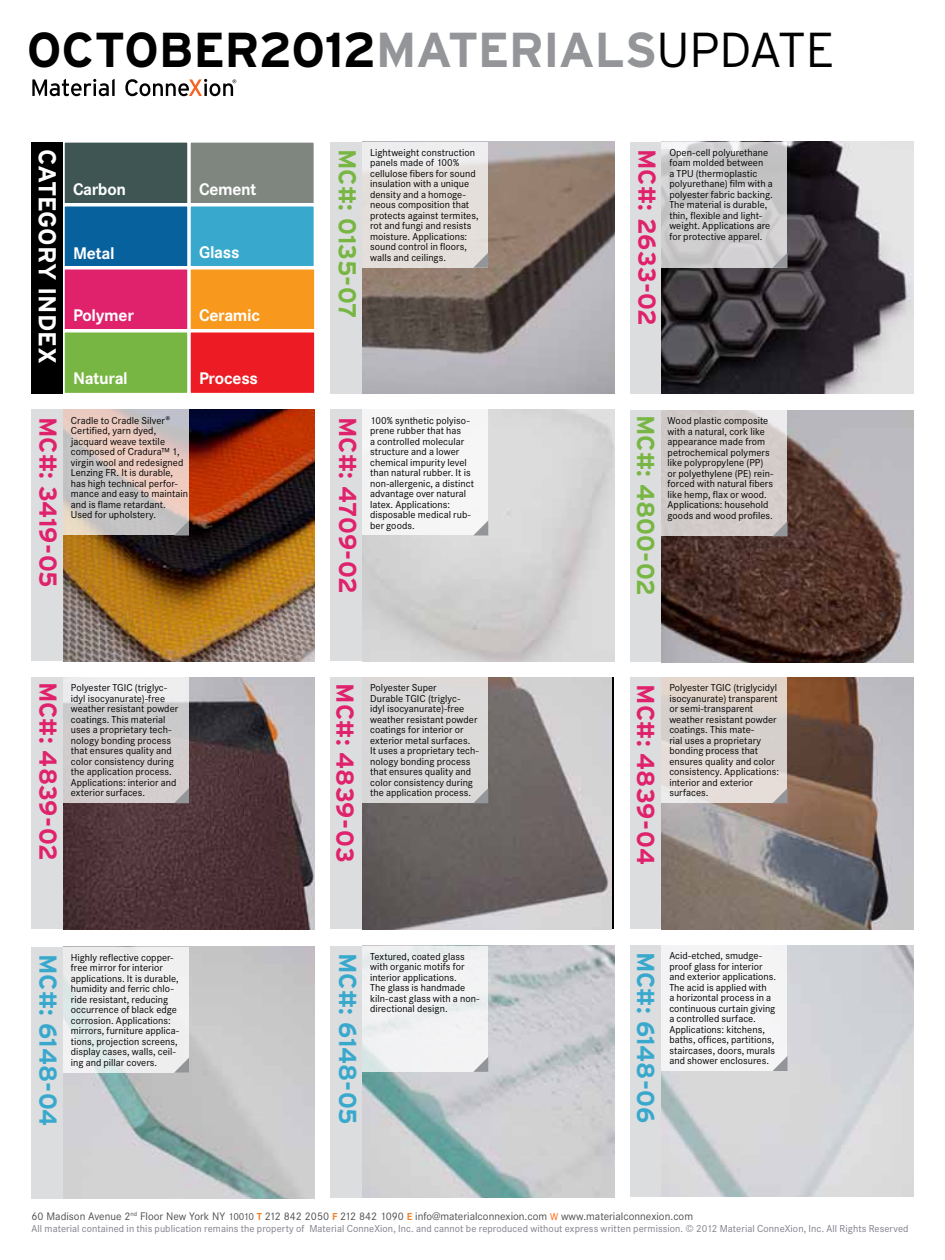
<style>
.page{position:relative;width:945px;height:1260px;background:#fff}
.page>*{position:absolute;margin:0;border:0;box-sizing:border-box;transform-origin:0 0}
.t1{font:700 49px "Interstate";letter-spacing:-.015em;color:#000}
.t2{font:700 24.5px "Interstate";color:#e0226d}
.t3{font:700 24.5px "Interstate";color:#38a9cd}
.t4{font:700 24.5px "Interstate";color:#78b643}
.t5{font:700 24.5px "Interstate";letter-spacing:-.01em;color:#fff}
.t6{font:700 17.5px "Corporate S";letter-spacing:-.02em;color:#fff}
.t7{font:11.38px "Corporate S";color:#4d4d4f}
.t8{font:10.5px/10.5px "Corporate S";color:#000}
.t9{font:10.5px "Corporate S";letter-spacing:.005em;color:#7f7d8a}
.s1{color:#939598}
.s2{font-weight:300}
.s3{font-size:10.5px}
.s4{font-weight:700;font-size:10.5px;color:#f58025}
.s5{font-size:10.5px;color:#ff6309}
</style>
<div class="page">
<svg style="left:32px;top:79px;width:83px;height:17px"></svg>
<svg style="left:125px;top:79px;width:111px;height:17px"></svg>
<div style="left:32px;top:142px;width:31px;height:252px;background:#000"></div>
<div style="left:63px;top:141px;width:126px;height:64px;background:#3e5554;border:2px solid #fff"></div>
<div style="left:63px;top:268px;width:126px;height:63px;background:#e0226d;border:2px solid #fff"></div>
<div style="left:189px;top:268px;width:127px;height:63px;background:#f8991d;border:2px solid #fff"></div>
<div style="left:189px;top:141px;width:126px;height:64px;background:#7f8680;border:2px solid #fff"></div>
<div style="left:63px;top:205px;width:126px;height:63px;background:#07619d;border:2px solid #fff"></div>
<div style="left:189px;top:205px;width:126px;height:63px;background:#38a9cd;border:2px solid #fff"></div>
<div style="left:63px;top:331px;width:126px;height:64px;background:#78b643;border:2px solid #fff"></div>
<div style="left:189px;top:331px;width:127px;height:64px;background:#ed1c24;border:2px solid #fff"></div>
<div style="left:630px;top:945px;width:32px;height:252px;background:#dcddde"></div>
<div style="left:331px;top:946px;width:31px;height:252px;background:#dcddde"></div>
<div style="left:32px;top:947px;width:31px;height:252px;background:#dcddde"></div>
<div style="left:630px;top:677px;width:32px;height:252px;background:#dcddde"></div>
<div style="left:331px;top:677px;width:31px;height:252px;background:#dcddde"></div>
<div style="left:32px;top:677px;width:31px;height:252px;background:#dcddde"></div>
<div style="left:630px;top:410px;width:32px;height:252px;background:#dcddde"></div>
<div style="left:331px;top:410px;width:31px;height:252px;background:#dcddde"></div>
<div style="left:32px;top:410px;width:31px;height:252px;background:#dcddde"></div>
<img style="left:63px;top:947px;width:252px;height:252px">
<img style="left:662px;top:677px;width:252px;height:252px">
<img style="left:362px;top:677px;width:250px;height:252px">
<img style="left:63px;top:410px;width:252px;height:252px">
<img style="left:662px;top:410px;width:251px;height:252px">
<img style="left:63px;top:677px;width:252px;height:252px">
<img style="left:362px;top:946px;width:252px;height:252px">
<img style="left:662px;top:945px;width:252px;height:252px">
<div style="left:662px;top:410px;width:126px;height:126px;background:#d2cbc9"></div>
<svg style="left:63px;top:410px;width:126px;height:126px;background:#d5c5c0"></svg>
<svg style="left:63px;top:677px;width:126px;height:126px;background:#d6d2d4"></svg>
<div style="left:362px;top:410px;width:126px;height:126px;background:#f5f5f5"></div>
<div style="left:362px;top:677px;width:126px;height:126px;background:#dbd9d9"></div>
<div style="left:662px;top:677px;width:126px;height:126px;background:linear-gradient(to right,#e1d9d5,#ddd3ce)"></div>
<svg style="left:174px;top:520px;width:15px;height:15px"></svg>
<svg style="left:474px;top:521px;width:14px;height:14px"></svg>
<svg style="left:773px;top:521px;width:15px;height:15px"></svg>
<svg style="left:174px;top:788px;width:15px;height:15px"></svg>
<svg style="left:474px;top:788px;width:14px;height:15px"></svg>
<svg style="left:773px;top:788px;width:15px;height:15px"></svg>
<div style="left:63px;top:947px;width:126px;height:126px;background:linear-gradient(to right,#e6ebeb,#f1f0f0)"></div>
<svg style="left:174px;top:1058px;width:15px;height:15px"></svg>
<div style="left:362px;top:946px;width:126px;height:126px;background:#f2f2f3"></div>
<svg style="left:473px;top:1057px;width:15px;height:15px"></svg>
<div style="left:662px;top:945px;width:126px;height:126px;background:#f4f4f5"></div>
<svg style="left:773px;top:1056px;width:15px;height:15px"></svg>
<div style="left:630px;top:142px;width:32px;height:252px;background:#dcddde"></div>
<div style="left:331px;top:142px;width:31px;height:252px;background:#dcddde"></div>
<img style="left:362px;top:142px;width:252px;height:252px">
<img style="left:662px;top:142px;width:252px;height:252px">
<div style="left:362px;top:142px;width:126px;height:126px;background:linear-gradient(to bottom,#ebe9e9,#e2dbd5)"></div>
<svg style="left:662px;top:142px;width:126px;height:126px;background:#cdcccd"></svg>
<svg style="left:473px;top:253px;width:15px;height:15px"></svg>
<svg style="left:773px;top:253px;width:15px;height:15px"></svg>
<h1 class="t1" style="left:27px;top:22px;width:809px">OCTOBER2012<span class="s1">MATERIALS</span><span class="s2">UPDATE</span></h1>
<h2 class="t5" style="left:61px;top:149px;width:217px;rotate:90deg">CATEGORY INDEX</h2>
<h2 class="t2" style="left:62px;top:417px;width:173px;rotate:90deg">MC#: 3419-05</h2>
<h3 class="t6" style="left:73px;top:179px;width:55px">Carbon</h3>
<h3 class="t6" style="left:73px;top:243px;width:43px">Metal</h3>
<h3 class="t6" style="left:199px;top:179px;width:59px">Cement</h3>
<h3 class="t6" style="left:199px;top:242px;width:42px">Glass</h3>
<h3 class="t6" style="left:73px;top:305px;width:62px">Polymer</h3>
<h3 class="t6" style="left:199px;top:305px;width:63px">Ceramic</h3>
<h3 class="t6" style="left:73px;top:368px;width:56px">Natural</h3>
<h3 class="t6" style="left:199px;top:368px;width:60px">Process</h3>
<p class="t8" style="left:71px;top:415px;width:119px">Cradle to Cradle Silver®<br>Certified, yarn dyed, jacquard weave textile composed of Cradura™ 1, virgin wool and redesigned<br>Lenzing FR. It is durable, has high technical perfor&shy;mance and easy to maintain and is flame retardant.<br>Used for upholstery.</p>
<h2 class="t4" style="left:361px;top:149px;width:171px;rotate:90deg">MC#: 0135-07</h2>
<p class="t8" style="left:370px;top:147px;width:110px">Lightweight construction panels made of 100% cellulose fibers for sound insulation with a unique density and a homoge&shy;neous composition that protects against termites, rot and fungi and resists moisture. Applications: sound control in floors, walls and ceilings.</p>
<h2 class="t2" style="left:661px;top:149px;width:179px;rotate:90deg">MC#: 2633-02</h2>
<p class="t8" style="left:669px;top:147px;width:105px">Open-cell polyurethane foam molded between<br>a TPU (thermoplastic polyurethane) film with a polyester fabric backing.<br>The material is durable, thin, flexible and light&shy;weight. Applications are for protective apparel.</p>
<h2 class="t2" style="left:362px;top:417px;width:179px;rotate:90deg">MC#: 4709-02</h2>
<p class="t8" style="left:370px;top:415px;width:105px">100% synthetic polyiso&shy;prene rubber that has<br>a controlled molecular structure and a lower chemical impurity level than natural rubber. It is non-allergenic, a distinct advantage over natural latex. Applications: disposable medical rub&shy;ber goods.</p>
<h2 class="t4" style="left:660px;top:415px;width:183px;rotate:90deg">MC#: 4800-02</h2>
<p class="t8" style="left:668px;top:416px;width:107px">Wood plastic composite with a natural, cork like appearance made from petrochemical polymers like polypropylene (PP) or polyethylene (PE) rein&shy;forced with natural fibers like hemp, flax or wood.<br>Applications: household goods and wood profiles.</p>
<h2 class="t2" style="left:62px;top:682px;width:181px;rotate:90deg">MC#: 4839-02</h2>
<p class="t8" style="left:71px;top:683px;width:109px">Polyester TGIC (triglyc&shy;idyl isocyanurate)-free weather resistant powder coatings. This material uses a proprietary tech&shy;nology bonding process that ensures quality and color consistency during the application process.<br>Applications: interior and exterior surfaces.</p>
<h2 class="t2" style="left:359px;top:683px;width:180px;rotate:90deg">MC#: 4839-03</h2>
<p class="t8" style="left:370px;top:683px;width:110px">Polyester Super<br>Durable TGIC (triglyc-<br>idyl isocyanurate)-free weather resistant powder coatings for interior or exterior metal surfaces.<br>It uses a proprietary tech&shy;nology bonding process that ensures quality and color consistency during the application process.</p>
<h2 class="t2" style="left:660px;top:684px;width:182px;rotate:90deg">MC#: 4839-04</h2>
<p class="t8" style="left:669px;top:683px;width:111px">Polyester TGIC (triglycidyl isocyanurate) transparent or semi-transparent weather resistant powder coatings. This mate-<br>rial uses a proprietary bonding process that ensures quality and color consistency. Applications: interior and exterior surfaces.</p>
<h2 class="t3" style="left:62px;top:954px;width:174px;rotate:90deg">MC#: 6148-04</h2>
<p class="t8" style="left:71px;top:952px;width:110px">Highly reflective copper&shy;free mirror for interior applications. It is durable, humidity and ferric chlo&shy;ride resistant, reducing occurrence of black edge corrosion. Applications: mirrors, furniture applica&shy;tions, projection screens, display cases, walls, ceil&shy;ing and pillar covers.</p>
<p class="t8" style="left:370px;top:951px;width:111px">Textured, coated glass with organic motifs for interior applications.<br>The glass is handmade kiln-cast glass with a non&shy;directional design.</p>
<p class="t8" style="left:669px;top:950px;width:108px">Acid-etched, smudge&shy;proof glass for interior and exterior applications.<br>The acid is applied with<br>a horizontal process in a continuous curtain giving a controlled surface.<br>Applications: kitchens, baths, offices, partitions, staircases, doors, murals and shower enclosures.</p>
<h2 class="t3" style="left:660px;top:952px;width:173px;rotate:90deg">MC#: 6148-06</h2>
<h2 class="t3" style="left:362px;top:953px;width:173px;rotate:90deg">MC#: 6148-05</h2>
<p class="t7" style="left:32px;top:1209px;width:663px">60 Madison Avenue 2<sup>nd</sup> Floor New York NY <span class="s3">10010</span> <span class="s4">T</span> 212 842 2050 <span class="s4">F</span> 212 842 1090 <span class="s4">E</span> info@materialconnexion.com <span class="s5">W</span> www.materialconnexion.com</p>
<p class="t9" style="left:32px;top:1222px;width:879px">All material contained in this publication remains the property of Material ConneXion, Inc. and cannot be reproduced without express written permission. © 2012 Material ConneXion, Inc. All Rights Reserved</p>
</div>
